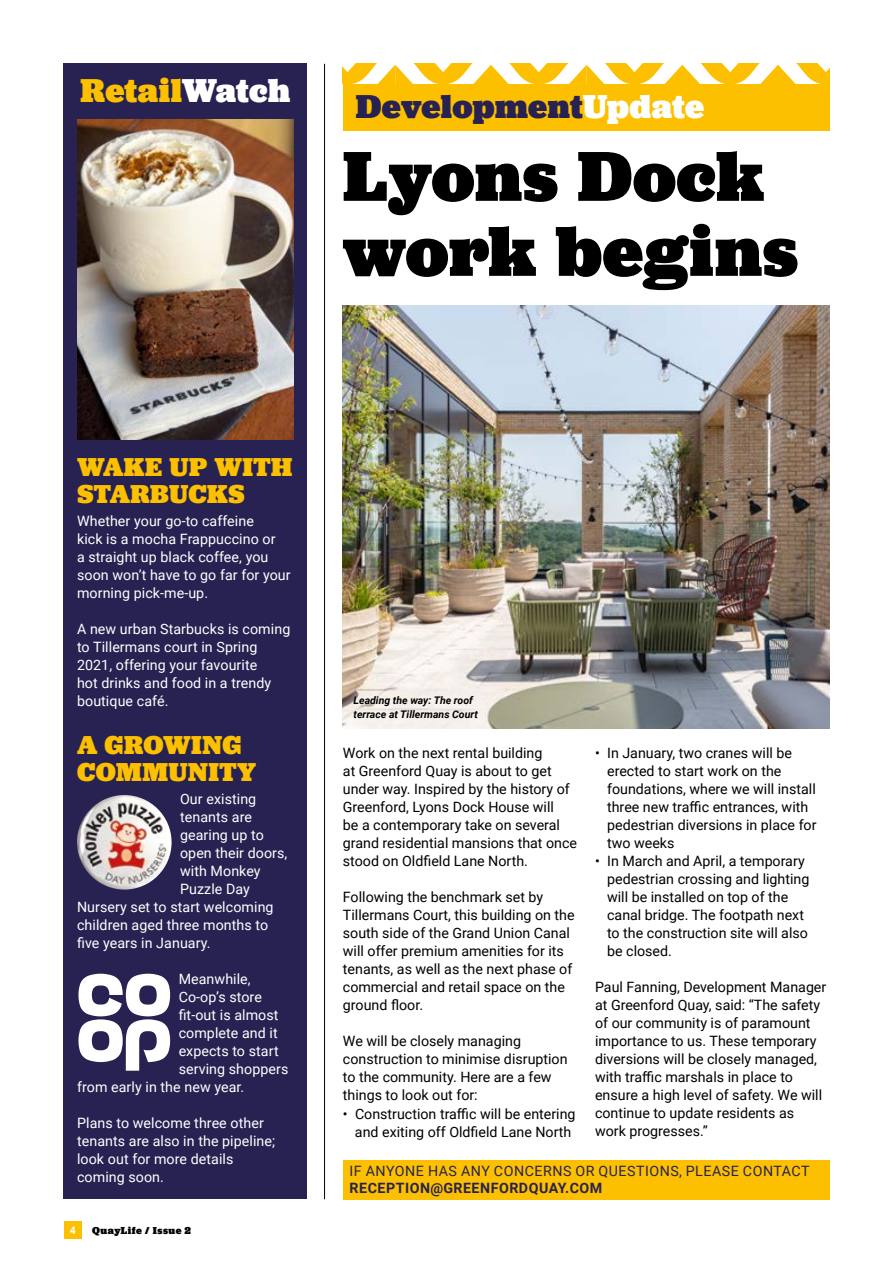
<style>
.page{position:relative;width:893px;height:1263px;background:#fff}
.page>*{position:absolute;margin:0;border:0;box-sizing:border-box;transform-origin:0 0}
.Headline_guide___Lea{font:900 73.5px/75px "Jubilat";letter-spacing:.005em;color:#000}
.t1{font:900 34.5px "Jubilat";letter-spacing:.005em;color:#272252}
.t2{font:900 34.5px "Jubilat";letter-spacing:.005em;color:#fcc000}
.Crosshead{font:900 27px/27px "Jubilat";letter-spacing:.01em;color:#fcc000}
.Body_Copy{font:14.25px/18px "Roboto";color:#000}
.Body_Copy-2{font:14.25px/18px "Roboto";letter-spacing:.005em;color:#fff}
.Body_Copy-3{font:14.25px/16.5px "Roboto";letter-spacing:.035em;color:#272252}
.t3{font:italic 700 10.5px/13.5px "Roboto";color:#000}
.t4{font:900 10.5px "Jubilat";letter-spacing:.045em;color:#000}
.t5{font:700 10.5px "Roboto";color:#fff}
.s1{color:#fff}
.s2{font-weight:700}
</style>
<div class="page">
<div style="left:64px;top:1221px;width:18px;height:18px;background:#fcc000"></div>
<div style="left:64px;top:64px;width:243px;height:1135px;background:#272252"></div>
<div style="left:343px;top:84px;width:486px;height:47px;background:#fcc000"></div>
<svg style="left:343px;top:64px;width:486px;height:20px"></svg>
<hr style="left:324px;top:64px;width:1px;height:1135px;background:#000">
<img style="left:77px;top:795px;width:95px;height:94px;border-radius:47px">
<svg style="left:78px;top:973px;width:92px;height:98px"></svg>
<img style="left:77px;top:119px;width:217px;height:320px">
<div style="left:343px;top:1160px;width:486px;height:39px;background:#fcc000"></div>
<img style="left:343px;top:305px;width:486px;height:423px">
<p class="t2" style="left:81px;top:68px;width:211px">Retail<span class="s1">Watch</span></p>
<p class="t1" style="left:356px;top:83px;width:350px">Development<span class="s1">Update</span></p>
<p class="Headline_guide___Lea" style="left:343px;top:138px;width:457px">Lyons Dock work begins</p>
<p class="Crosshead" style="left:77px;top:454px;width:217px">WAKE UP WITH<br>STARBUCKS</p>
<p class="Body_Copy-2" style="left:77px;top:511px;width:215px">Whether your go-to caffeine<br>kick is a mocha Frappuccino or<br>a straight up black coffee, you soon won’t have to go far for your morning pick-me-up.</p>
<p class="Body_Copy-2" style="left:77px;top:619px;width:215px">A new urban Starbucks is coming to Tillermans court in Spring<br>2021, offering your favourite<br>hot drinks and food in a trendy boutique café.</p>
<p class="Crosshead" style="left:77px;top:732px;width:181px">A GROWING<br>COMMUNITY</p>
<p class="Body_Copy-2" style="left:180px;top:789px;width:78px">Our existing</p>
<p class="Body_Copy-2" style="left:180px;top:807px;width:73px">tenants are</p>
<p class="Body_Copy-2" style="left:180px;top:825px;width:85px">gearing up to</p>
<p class="Body_Copy-2" style="left:180px;top:843px;width:109px">open their doors,</p>
<p class="Body_Copy-2" style="left:180px;top:861px;width:82px">with Monkey</p>
<p class="Body_Copy-2" style="left:180px;top:879px;width:71px">Puzzle Day</p>
<p class="Body_Copy-2" style="left:77px;top:897px;width:198px">Nursery set to start welcoming</p>
<p class="Body_Copy-2" style="left:77px;top:915px;width:193px">children aged three months to</p>
<p class="Body_Copy-2" style="left:77px;top:933px;width:135px">five years in January.</p>
<p class="Body_Copy-2" style="left:179px;top:969px;width:74px">Meanwhile,</p>
<p class="Body_Copy-2" style="left:179px;top:987px;width:85px">Co-op’s store</p>
<p class="Body_Copy-2" style="left:179px;top:1005px;width:101px">fit-out is almost</p>
<p class="Body_Copy-2" style="left:179px;top:1023px;width:101px">complete and it</p>
<p class="Body_Copy-2" style="left:179px;top:1041px;width:101px">expects to start</p>
<p class="Body_Copy-2" style="left:179px;top:1059px;width:111px">serving shoppers</p>
<p class="Body_Copy-2" style="left:77px;top:1077px;width:169px">from early in the new year.</p>
<p class="Body_Copy-2" style="left:77px;top:1113px;width:200px">Plans to welcome three other tenants are also in the pipeline; look out for more details coming soon.</p>
<p class="t5" style="left:70px;top:1223px;width:8px">4</p>
<p class="t4" style="left:92px;top:1223px;width:100px">QuayLife / Issue 2</p>
<p class="t3" style="left:354px;top:693px;width:126px">Leading the way: The roof terrace at Tillermans Court</p>
<p class="Body_Copy" style="left:343px;top:744px;width:236px">Work on the next rental building<br>at Greenford Quay is about to get under way. Inspired by the history of Greenford, Lyons Dock House will<br>be a contemporary take on several grand residential mansions that once stood on Oldfield Lane North.</p>
<p class="Body_Copy" style="left:343px;top:888px;width:233px">Following the benchmark set by<br>Tillermans Court, this building on the south side of the Grand Union Canal will offer premium amenities for its tenants, as well as the next phase of commercial and retail space on the ground floor.</p>
<p class="Body_Copy" style="left:343px;top:1032px;width:226px">We will be closely managing construction to minimise disruption to the community. Here are a few things to look out for:</p>
<p class="Body_Copy" style="left:343px;top:1104px;width:234px;text-align:center">• Construction traffic will be entering and exiting off Oldfield Lane North</p>
<p class="Body_Copy" style="left:607px;top:744px;width:211px;text-indent:-12px">• In January, two cranes will be erected to start work on the foundations, where we will install three new traffic entrances, with pedestrian diversions in place for two weeks</p>
<p class="Body_Copy" style="left:607px;top:852px;width:204px;text-indent:-12px">• In March and April, a temporary pedestrian crossing and lighting will be installed on top of the canal bridge. The footpath next to the construction site will also be closed.</p>
<p class="Body_Copy" style="left:595px;top:978px;width:233px">Paul Fanning, Development Manager at Greenford Quay, said: “The safety of our community is of paramount importance to us. These temporary diversions will be closely managed, with traffic marshals in place to ensure a high level of safety. We will continue to update residents as work progresses.”</p>
<p class="Body_Copy-3" style="left:350px;top:1162px;width:462px">IF ANYONE HAS ANY CONCERNS OR QUESTIONS, PLEASE CONTACT<br><span class="s2">RECEPTION@GREENFORDQUAY.COM</span></p>
</div>
